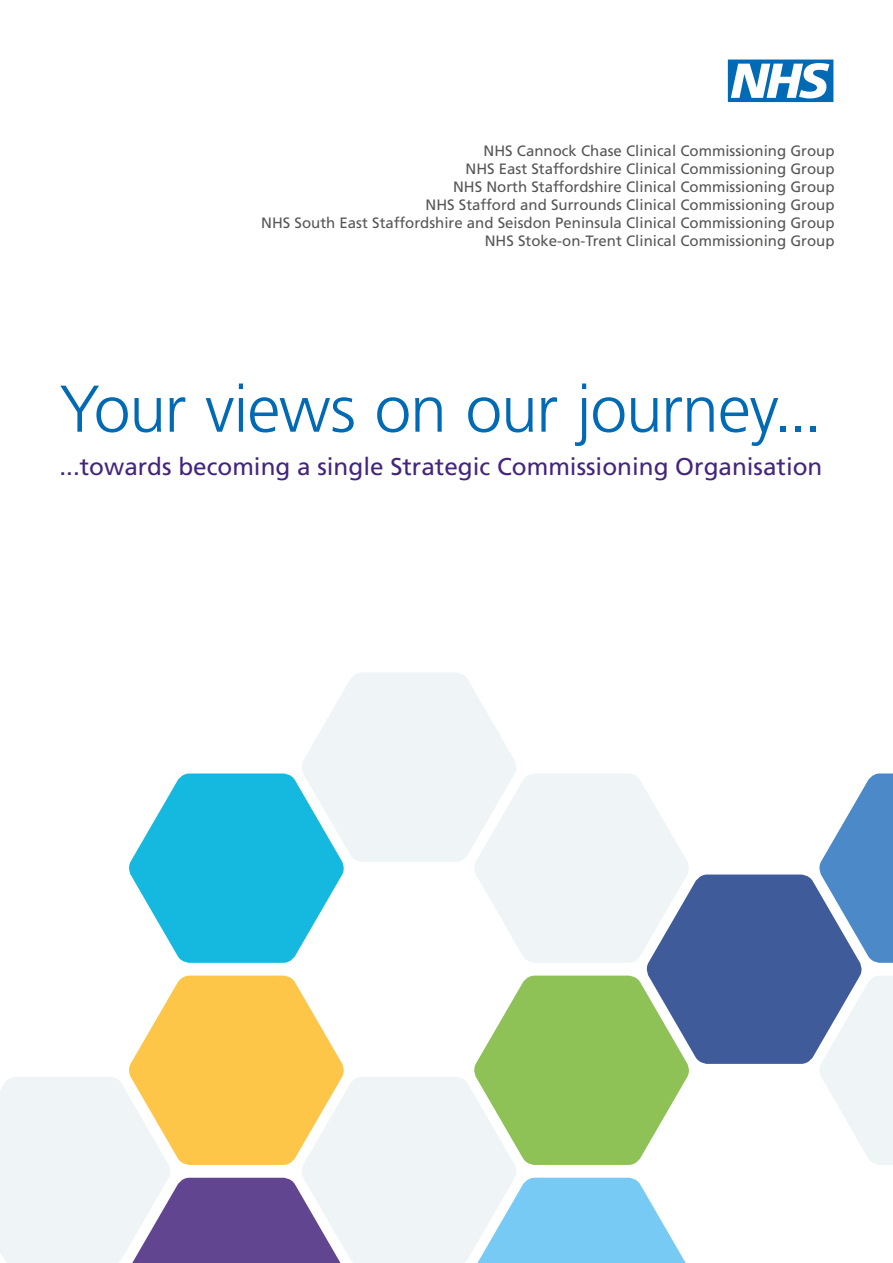
<style>
.page{position:relative;width:893px;height:1263px;background:#fff}
.page>*{position:absolute;margin:0;border:0;box-sizing:border-box;transform-origin:0 0}
.t1{font:300 66px "Frutiger LT";letter-spacing:-.02em;color:#006ab4}
.t2{font:24.3px "Frutiger LT";color:#44257d}
.t3{font:15px/18px "Frutiger LT Std";color:#575756;text-align:right}
</style>
<div class="page">
<svg style="left:728px;top:60px;width:105px;height:42px"></svg>
<svg style="left:0;top:673px;width:893px;height:590px"></svg>
<p class="t3" style="left:261px;top:142px;width:575px">NHS Cannock Chase Clinical Commissioning Group<br>NHS East Staffordshire Clinical Commissioning Group<br>NHS North Staffordshire Clinical Commissioning Group<br>NHS Stafford and Surrounds Clinical Commissioning Group<br>NHS South East Staffordshire and Seisdon Peninsula Clinical Commissioning Group NHS Stoke-on-Trent Clinical Commissioning Group</p>
<h1 class="t1" style="left:60px;top:371px;width:764px">Your views on our journey...</h1>
<h2 class="t2" style="left:60px;top:453px;width:764px">...towards becoming a single Strategic Commissioning Organisation</h2>
</div>
